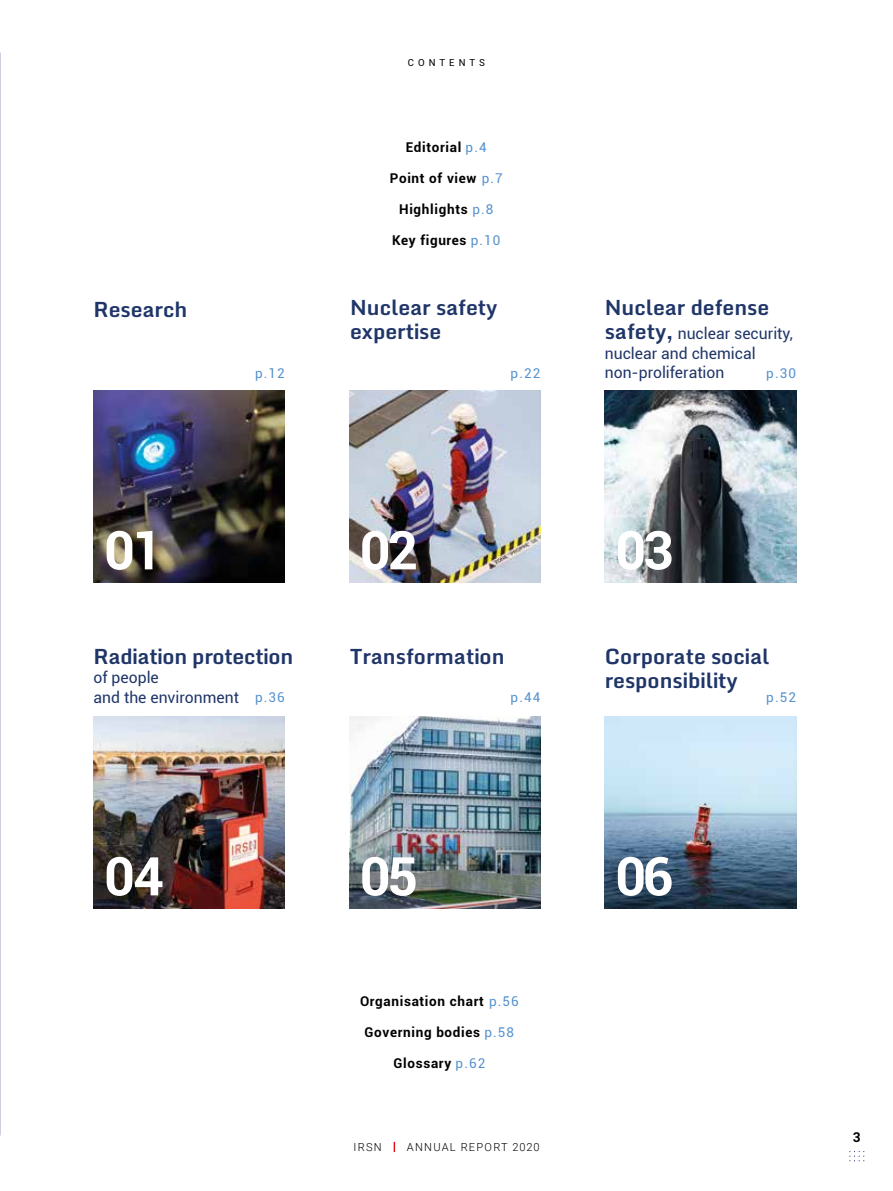
<style>
.page{position:relative;width:893px;height:1191px;background:#fff}
.page>*{position:absolute;margin:0;border:0;box-sizing:border-box;transform-origin:0 0}
.t1{font:700 53.4px "Roboto";letter-spacing:-.06em;color:#fff}
.t2{font:700 21px/24px "Monda";color:#203669}
.t3{font:15.75px/19.5px "Roboto";color:#203669}
.t4{font:700 13.5px "Roboto";letter-spacing:.05em;color:#000}
.t5{font:13.5px "Roboto";letter-spacing:.08em;color:#5692ce}
.t6{font:300 11.1px "Roboto";letter-spacing:.115em;color:#000}
.t7{font:9.75px "Roboto";letter-spacing:.42em;color:#000}
.s1{font-weight:400;color:#5692ce}
.s2{font-family:"Monda";font-weight:700;font-size:21px}
</style>
<div class="page">
<svg style="left:849px;top:1151px;width:15px;height:10px"></svg>
<img style="left:94px;top:391px;width:191px;height:191px">
<img style="left:94px;top:717px;width:191px;height:191px">
<img style="left:349px;top:391px;width:191px;height:191px">
<img style="left:349px;top:717px;width:191px;height:191px">
<img style="left:605px;top:391px;width:191px;height:191px">
<img style="left:605px;top:717px;width:191px;height:191px">
<p class="t7" style="left:408px;top:56px;width:79px">CONTENTS</p>
<p class="t4" style="left:406px;top:137px;width:82px">Editorial <span class="s1">p.4</span></p>
<p class="t4" style="left:390px;top:168px;width:114px">Point of view <span class="s1">p.7</span></p>
<p class="t4" style="left:399px;top:199px;width:96px">Highlights <span class="s1">p.8</span></p>
<p class="t4" style="left:392px;top:231px;width:110px">Key figures <span class="s1">p.10</span></p>
<h2 class="t2" style="left:94px;top:296px;width:95px">Research</h2>
<p class="t5" style="left:255px;top:363px;width:31px">p.12</p>
<h2 class="t2" style="left:350px;top:294px;width:149px">Nuclear safety expertise</h2>
<p class="t5" style="left:511px;top:363px;width:31px">p.22</p>
<h2 class="t2" style="left:605px;top:294px;width:166px">Nuclear defense</h2>
<p class="t3" style="left:605px;top:323px;width:190px"><span class="s2">safety,</span> nuclear security, nuclear and chemical non-proliferation</p>
<p class="t5" style="left:766px;top:363px;width:31px">p.30</p>
<h1 class="t1" style="left:104px;top:513px;width:60px">01</h1>
<h1 class="t1" style="left:360px;top:513px;width:60px">02</h1>
<h1 class="t1" style="left:615px;top:513px;width:60px">03</h1>
<h2 class="t2" style="left:94px;top:643px;width:201px">Radiation protection</h2>
<p class="t3" style="left:94px;top:667px;width:147px">of people<br>and the environment</p>
<p class="t5" style="left:255px;top:688px;width:31px">p.36</p>
<h2 class="t2" style="left:350px;top:643px;width:156px">Transformation</h2>
<p class="t5" style="left:511px;top:688px;width:31px">p.44</p>
<h2 class="t2" style="left:605px;top:643px;width:166px">Corporate social responsibility</h2>
<p class="t5" style="left:766px;top:687px;width:31px">p.52</p>
<h1 class="t1" style="left:104px;top:838px;width:61px">04</h1>
<h1 class="t1" style="left:360px;top:838px;width:60px">05</h1>
<h1 class="t1" style="left:615px;top:838px;width:60px">06</h1>
<p class="t4" style="left:360px;top:991px;width:160px">Organisation chart <span class="s1">p.56</span></p>
<p class="t4" style="left:365px;top:1022px;width:151px">Governing bodies <span class="s1">p.58</span></p>
<p class="t4" style="left:393px;top:1053px;width:93px">Glossary <span class="s1">p.62</span></p>
<p class="t6" style="left:354px;top:1139px;width:30px">IRSN</p>
<p class="t6" style="left:407px;top:1139px;width:134px">ANNUAL REPORT 2020</p>
<p class="t4" style="left:853px;top:1127px;width:9px">3</p>
</div>
